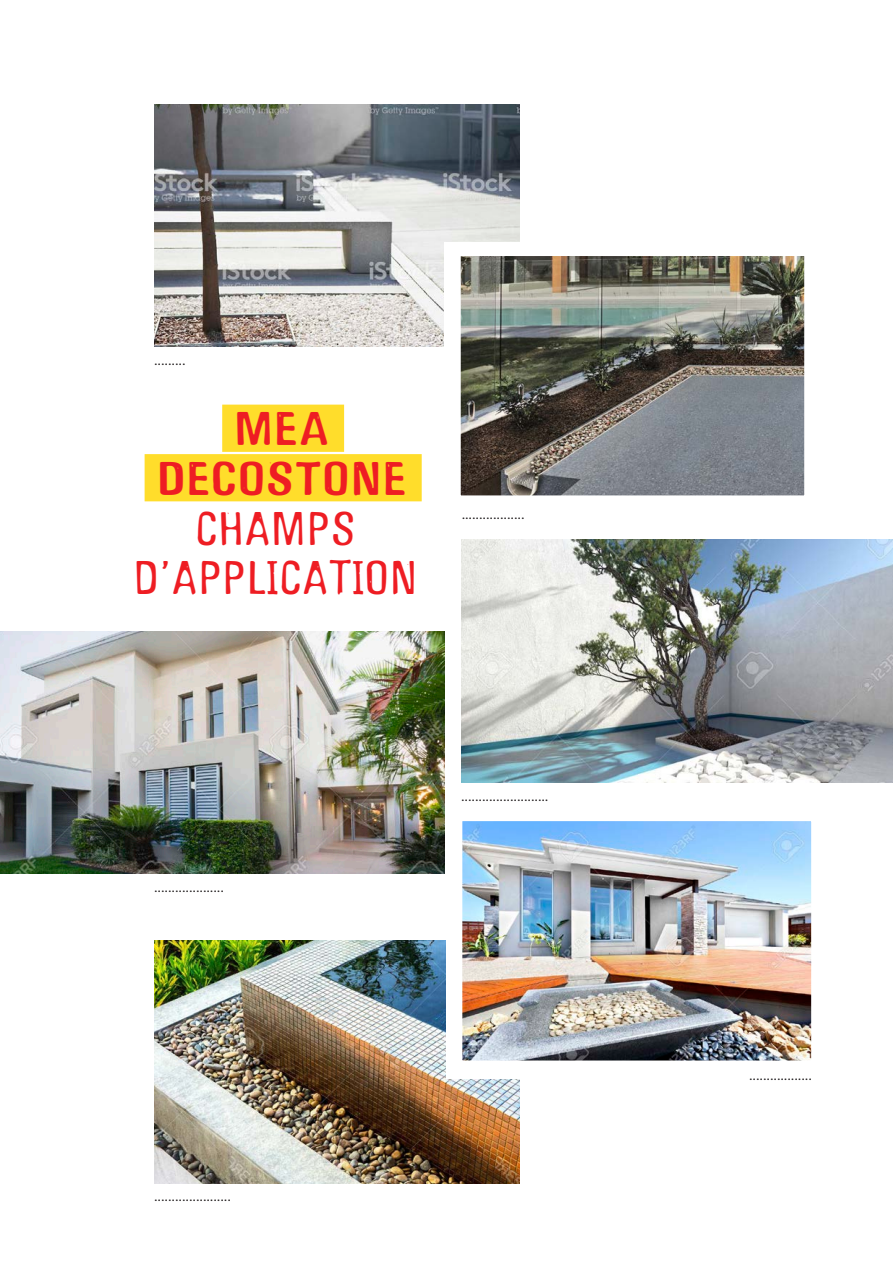
<style>
.page{position:relative;width:893px;height:1263px;background:#fff}
.page>*{position:absolute;margin:0;border:0;box-sizing:border-box;transform-origin:0 0}
.t1{font:49.5px/49.5px "Gagamond";letter-spacing:.05em;color:#ee1d23;text-align:center}
.t2{font:700 49.5px/49.5px "Gagamond";letter-spacing:.055em;color:#ee1d23;text-align:center}
.t3{font:700 12.75px "Conduit ITC Pro";color:#231f20}
</style>
<div class="page">
<div style="left:222px;top:405px;width:122px;height:47px;background:#ffdd2b"></div>
<div style="left:145px;top:454px;width:277px;height:47px;background:#ffdd2b"></div>
<img style="left:154px;top:104px;width:365px;height:243px">
<img style="left:0;top:631px;width:444px;height:243px">
<img style="left:154px;top:941px;width:365px;height:242px">
<img style="left:461px;top:540px;width:432px;height:242px">
<div style="left:444px;top:242px;width:175px;height:224px;background:#fff"></div>
<img style="left:462px;top:257px;width:341px;height:237px">
<div style="left:458px;top:253px;width:349px;height:245px;border:3px solid #fff"></div>
<div style="left:446px;top:855px;width:175px;height:223px;background:#fff"></div>
<img style="left:463px;top:822px;width:347px;height:237px">
<div style="left:459px;top:818px;width:355px;height:245px;border:3px solid #fff"></div>
<p class="t3" style="left:154px;top:354px;width:32px">.........</p>
<h1 class="t2" style="left:158px;top:405px;width:249px">MEA<br>DECOSTONE</h1>
<h1 class="t1" style="left:134px;top:504px;width:284px">CHAMPS<br>D’APPLICATION</h1>
<p class="t3" style="left:462px;top:508px;width:64px">..................</p>
<p class="t3" style="left:154px;top:881px;width:71px">....................</p>
<p class="t3" style="left:461px;top:789px;width:88px">.........................</p>
<p class="t3" style="left:154px;top:1190px;width:78px">......................</p>
<p class="t3" style="left:749px;top:1069px;width:64px">..................</p>
</div>
